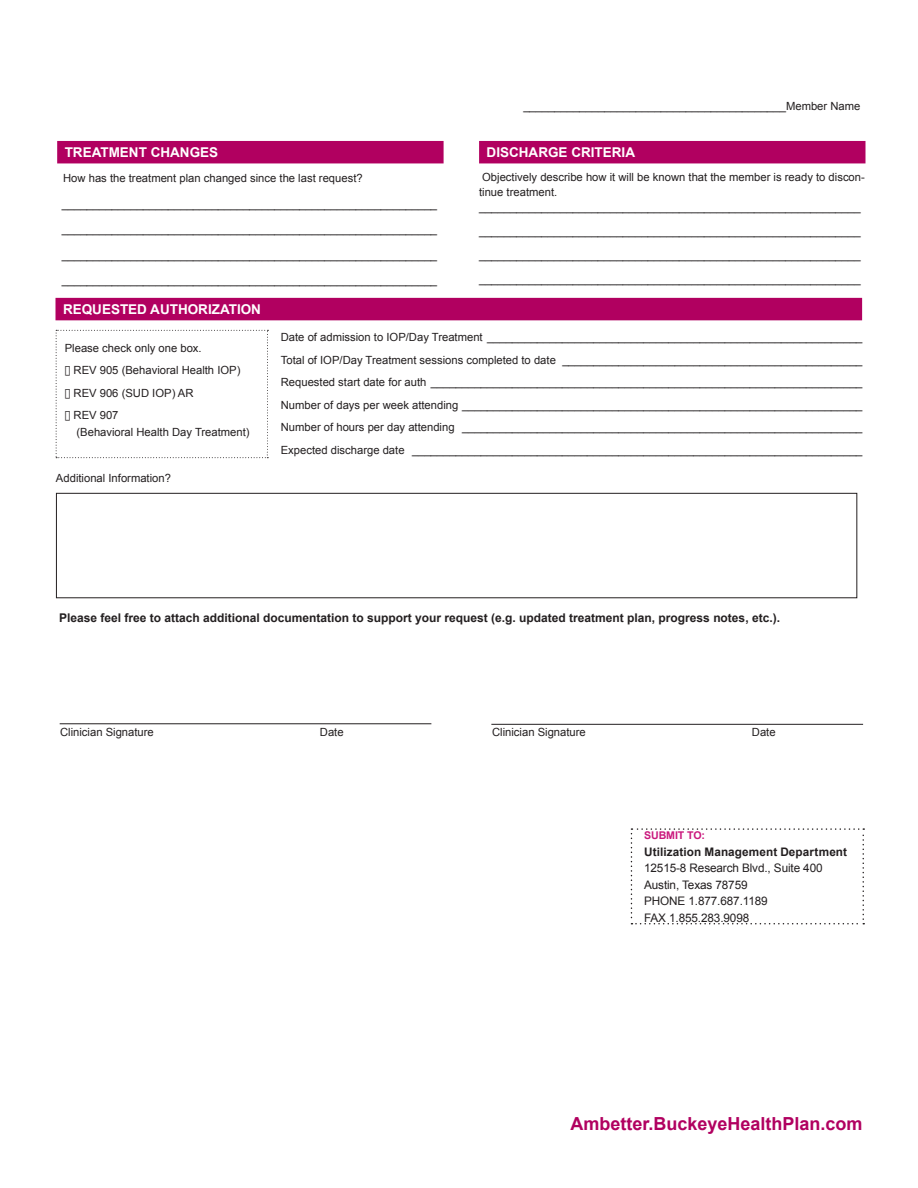
<style>
.page{position:relative;width:918px;height:1188px;background:#fff}
.page>*{position:absolute;margin:0;border:0;box-sizing:border-box;transform-origin:0 0}
.t1{font:700 18px "Arial";color:#b10060}
.block_headline{font:700 13.5px "Arial";color:#fff}
.Pa0{font:700 12px "Arial";color:#231f20}
.t2{font:11.7px/16.5px "Arial";letter-spacing:-.01em;color:#231f20}
.t3{font:700 11.7px "Arial";letter-spacing:.01em;color:#231f20}
.block_headline-2{font:11.25px/24px "Arial";color:#231f20}
.body_text{font:11.25px "Arial";color:#231f20}
.t4{font:700 10.65px "Arial";letter-spacing:-.01em;color:#ca187d}
</style>
<div class="page">
<div style="left:479px;top:141px;width:387px;height:22px;background:#b10060"></div>
<div style="left:57px;top:141px;width:387px;height:22px;background:#b10060"></div>
<div style="left:56px;top:298px;width:806px;height:22px;background:#b10060"></div>
<svg style="left:56px;top:330px;width:212px;height:128px"></svg>
<div style="left:56px;top:493px;width:801px;height:105px;border:1px solid #231f20"></div>
<hr style="left:60px;top:723px;width:371px;height:1px;background:#231f20">
<hr style="left:491px;top:724px;width:372px;height:1px;background:#231f20">
<div style="left:65px;top:343px;width:202px;height:108px;background:#fff"></div>
<svg style="left:631px;top:828px;width:233px;height:96px"></svg>
<p class="body_text" style="left:523px;top:99px;width:339px">__________________________________________Member Name</p>
<p class="block_headline" style="left:487px;top:143px;width:150px">DISCHARGE CRITERIA</p>
<p class="block_headline-2" style="left:479px;top:169px;width:387px;line-height:15px">Objectively describe how it will be known that the member is ready to discon&shy;tinue treatment.</p>
<p class="block_headline-2" style="left:479px;top:195px;width:383px;text-align:justify">_____________________________________________________________ _____________________________________________________________ _____________________________________________________________</p>
<p class="block_headline-2" style="left:479px;top:267px;width:383px">_____________________________________________________________</p>
<p class="block_headline" style="left:65px;top:143px;width:155px">TREATMENT CHANGES</p>
<p class="block_headline-2" style="left:63px;top:166px;width:301px">How has the treatment plan changed since the last request?</p>
<p class="body_text" style="left:62px;top:196px;width:377px">____________________________________________________________</p>
<p class="body_text" style="left:62px;top:222px;width:377px">____________________________________________________________</p>
<p class="body_text" style="left:62px;top:247px;width:377px">____________________________________________________________</p>
<p class="body_text" style="left:62px;top:273px;width:377px">____________________________________________________________</p>
<p class="block_headline" style="left:63px;top:300px;width:199px">REQUESTED AUTHORIZATION</p>
<p class="block_headline-2" style="left:281px;top:325px;width:583px">Date of admission to IOP/Day Treatment ____________________________________________________________</p>
<p class="block_headline-2" style="left:281px;top:348px;width:583px">Total of IOP/Day Treatment sessions completed to date ________________________________________________</p>
<p class="block_headline-2" style="left:281px;top:370px;width:583px">Requested start date for auth _____________________________________________________________________</p>
<p class="block_headline-2" style="left:281px;top:393px;width:583px">Number of days per week attending ________________________________________________________________</p>
<p class="block_headline-2" style="left:281px;top:415px;width:583px">Number of hours per day attending ________________________________________________________________</p>
<p class="block_headline-2" style="left:281px;top:438px;width:583px">Expected discharge date ________________________________________________________________________</p>
<p class="block_headline-2" style="left:56px;top:467px;width:117px">Additional Information?</p>
<p class="block_headline-2" style="left:65px;top:336px;width:138px">Please check only one box.</p>
<p class="block_headline-2" style="left:65px;top:358px;width:177px">□ REV 905 (Behavioral Health IOP)</p>
<p class="block_headline-2" style="left:65px;top:381px;width:130px">□ REV 906 (SUD IOP) AR</p>
<p class="block_headline-2" style="left:77px;top:407px;width:175px;line-height:16.5px;text-indent:-12px">□ REV 907<br>(Behavioral Health Day Treatment)</p>
<p class="Pa0" style="left:59px;top:610px;width:722px">Please feel free to attach additional documentation to support your request (e.g. updated treatment plan, progress notes, etc.).</p>
<p class="block_headline-2" style="left:60px;top:720px;width:95px">Clinician Signature</p>
<p class="block_headline-2" style="left:320px;top:720px;width:25px">Date</p>
<p class="block_headline-2" style="left:492px;top:720px;width:95px">Clinician Signature</p>
<p class="block_headline-2" style="left:752px;top:720px;width:25px">Date</p>
<p class="t4" style="left:644px;top:829px;width:62px">SUBMIT TO:</p>
<p class="t3" style="left:644px;top:844px;width:205px">Utilization Management Department</p>
<p class="t2" style="left:644px;top:860px;width:180px">12515-8 Research Blvd., Suite 400<br>Austin, Texas 78759</p>
<p class="t2" style="left:644px;top:893px;width:125px">PHONE 1.877.687.1189</p>
<p class="t2" style="left:644px;top:909px;width:107px">FAX 1.855.283.9098</p>
<p class="t1" style="left:570px;top:1111px;width:294px">Ambetter.BuckeyeHealthPlan.com</p>
</div>
